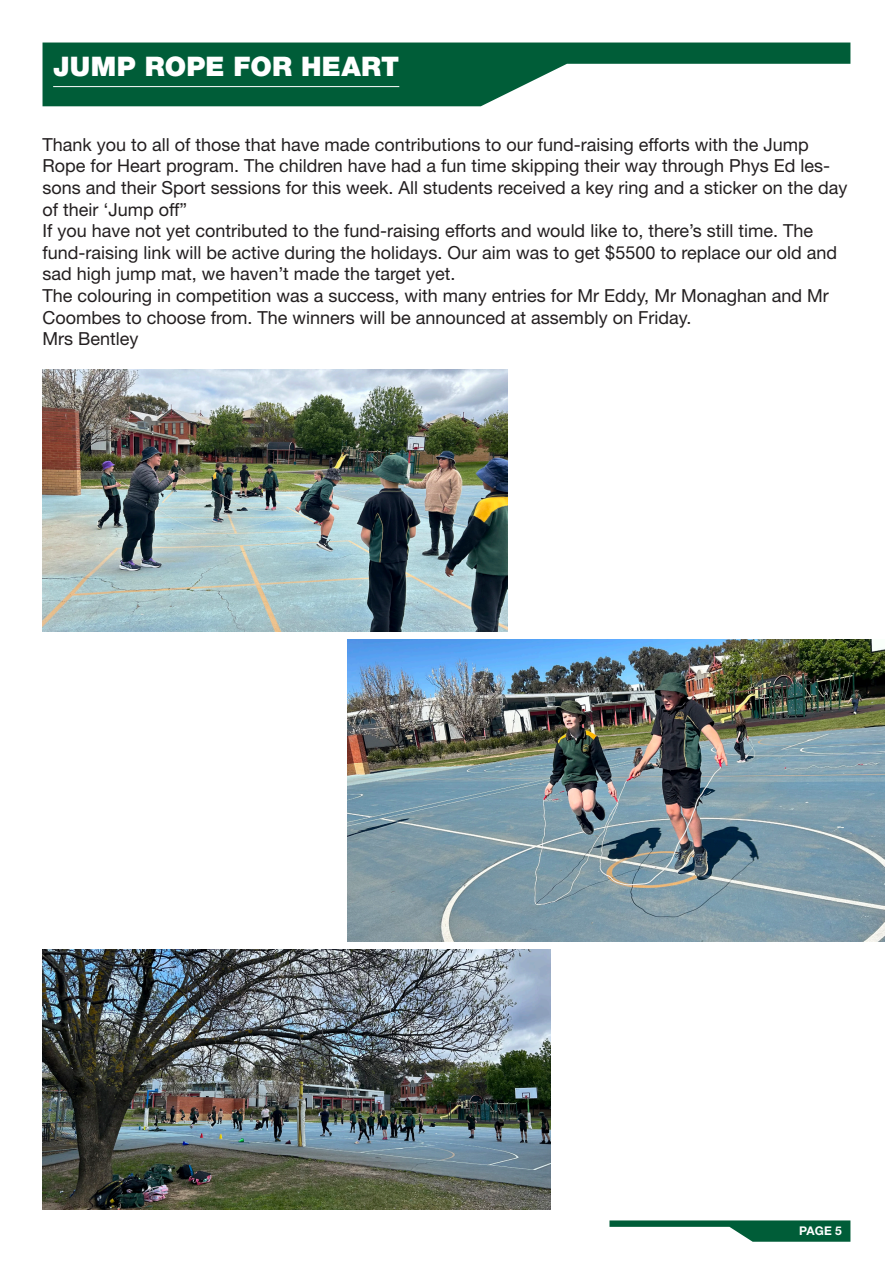
<style>
.page{position:relative;width:893px;height:1263px;background:#fff}
.page>*{position:absolute;margin:0;border:0;box-sizing:border-box;transform-origin:0 0}
.Section_Head_White{font:900 27px "Helvetica Neue LT Std";letter-spacing:.01em;color:#fff}
.t1{font:18px/21.6px "Helvetica Neue LT Std";color:#231f20}
.t2{font:700 12px "Helvetica Neue LT Std";color:#fff}
</style>
<div class="page">
<svg style="left:43px;top:43px;width:807px;height:63px;fill:#005d38"></svg>
<svg style="left:609px;top:1220px;width:241px;height:22px"></svg>
<img style="left:43px;top:370px;width:464px;height:261px">
<img style="left:43px;top:950px;width:508px;height:259px">
<img style="left:347px;top:639px;width:537px;height:302px">
<hr style="left:53px;top:86px;width:346px;height:1px;background:#fff">
<p class="Section_Head_White" style="left:53px;top:50px;width:348px">JUMP ROPE FOR HEART</p>
<p class="t1" style="left:43px;top:133px;width:806px">Thank you to all of those that have made contributions to our fund-raising efforts with the Jump Rope for Heart program. The children have had a fun time skipping their way through Phys Ed les&shy;sons and their Sport sessions for this week. All students received a key ring and a sticker on the day of their ‘Jump off”</p>
<p class="t1" style="left:43px;top:220px;width:796px">If you have not yet contributed to the fund-raising efforts and would like to, there’s still time. The fund-raising link will be active during the holidays. Our aim was to get $5500 to replace our old and sad high jump mat, we haven’t made the target yet.</p>
<p class="t1" style="left:43px;top:285px;width:788px">The colouring in competition was a success, with many entries for Mr Eddy, Mr Monaghan and Mr<br>Coombes to choose from. The winners will be announced at assembly on Friday.</p>
<p class="t1" style="left:43px;top:328px;width:98px">Mrs Bentley</p>
<p class="t2" style="left:799px;top:1224px;width:44px">PAGE 5</p>
</div>
